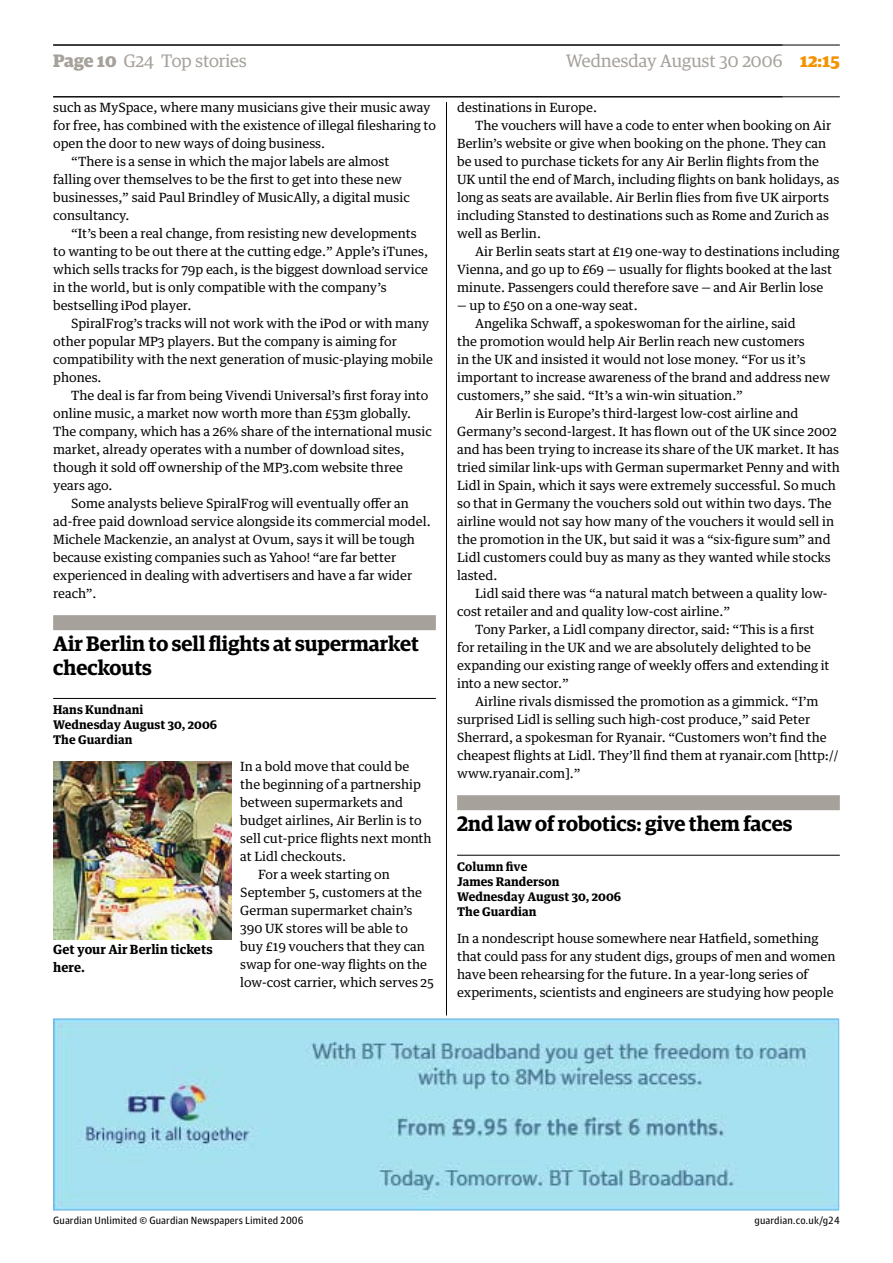
<style>
.page{position:relative;width:893px;height:1263px;background:#fff}
.page>*{position:absolute;margin:0;border:0;box-sizing:border-box;transform-origin:0 0}
.t1{font:600 21px/23.2px "DE5 Display Egyptian";color:#000}
.t2{font:18px "DE3 Display Egyptian";letter-spacing:.005em;color:#a6a19b}
.t3{font:12.75px/18px "TE32 Text Egyptian";color:#000}
.t4{font:700 12.75px/18px "TE32 Text Egyptian";color:#000}
.t5{font:700 12px/15px "TE32 Text Egyptian";letter-spacing:.005em;color:#000}
.t6{font:10.5px "AS32 Agate Sans";letter-spacing:.005em;color:#000}
.s1{font-family:"DE6 Display Egyptian";font-weight:700}
.s2{font-family:"DE6 Display Egyptian";font-weight:700;color:#f29400}
</style>
<div class="page">
<hr style="left:53px;top:45px;width:787px;height:1px;background:#000">
<hr style="left:53px;top:96px;width:787px;height:1px;background:#000">
<hr style="left:446px;top:102px;width:1px;height:1108px;background:#000">
<img style="left:53px;top:761px;width:179px;height:178px">
<svg style="left:53px;top:1015px;width:787px;height:196px"></svg>
<div style="left:53px;top:615px;width:383px;height:15px;background:#a6a19b"></div>
<hr style="left:53px;top:698px;width:383px;height:1px;background:#000">
<div style="left:457px;top:795px;width:383px;height:15px;background:#a6a19b"></div>
<hr style="left:457px;top:855px;width:383px;height:1px;background:#000">
<h2 class="t2" style="left:53px;top:50px;width:195px"><span class="s1">Page 10</span> G24 Top stories</h2>
<h2 class="t2" style="left:566px;top:50px;width:275px">Wednesday August 30 2006 <span class="s2">12:15</span></h2>
<p class="t3" style="left:53px;top:98px;width:379px">such as MySpace, where many musicians give their music away</p>
<p class="t3" style="left:53px;top:116px;width:384px">for free, has combined with the existence of illegal filesharing to</p>
<p class="t3" style="left:53px;top:134px;width:274px">open the door to new ways of doing business.</p>
<p class="t3" style="left:71px;top:152px;width:320px">“There is a sense in which the major labels are almost</p>
<p class="t3" style="left:53px;top:170px;width:350px">falling over themselves to be the first to get into these new</p>
<p class="t3" style="left:53px;top:188px;width:358px">businesses,” said Paul Brindley of MusicAlly, a digital music</p>
<p class="t3" style="left:53px;top:206px;width:78px">consultancy.</p>
<p class="t3" style="left:71px;top:224px;width:347px">“It’s been a real change, from resisting new developments</p>
<p class="t3" style="left:53px;top:242px;width:376px">to wanting to be out there at the cutting edge.” Apple’s iTunes,</p>
<p class="t3" style="left:53px;top:260px;width:376px">which sells tracks for 79p each, is the biggest download service</p>
<p class="t3" style="left:53px;top:278px;width:335px">in the world, but is only compatible with the company’s</p>
<p class="t3" style="left:53px;top:296px;width:140px">bestselling iPod player.</p>
<p class="t3" style="left:71px;top:314px;width:360px">SpiralFrog’s tracks will not work with the iPod or with many</p>
<p class="t3" style="left:53px;top:332px;width:345px">other popular MP3 players. But the company is aiming for</p>
<p class="t3" style="left:53px;top:350px;width:381px">compatibility with the next generation of music-playing mobile</p>
<p class="t3" style="left:53px;top:368px;width:50px">phones.</p>
<p class="t3" style="left:71px;top:386px;width:359px">The deal is far from being Vivendi Universal’s first foray into</p>
<p class="t3" style="left:53px;top:404px;width:359px">online music, a market now worth more than £53m globally.</p>
<p class="t3" style="left:53px;top:422px;width:380px">The company, which has a 26% share of the international music</p>
<p class="t3" style="left:53px;top:440px;width:353px">market, already operates with a number of download sites,</p>
<p class="t3" style="left:53px;top:458px;width:351px">though it sold off ownership of the MP3.com website three</p>
<p class="t3" style="left:53px;top:476px;width:61px">years ago.</p>
<p class="t3" style="left:71px;top:494px;width:339px">Some analysts believe SpiralFrog will eventually offer an</p>
<p class="t3" style="left:53px;top:512px;width:379px">ad-free paid download service alongside its commercial model.</p>
<p class="t3" style="left:53px;top:530px;width:363px">Michele Mackenzie, an analyst at Ovum, says it will be tough</p>
<p class="t3" style="left:53px;top:548px;width:345px">because existing companies such as Yahoo! “are far better</p>
<p class="t3" style="left:53px;top:566px;width:361px">experienced in dealing with advertisers and have a far wider</p>
<p class="t3" style="left:53px;top:584px;width:45px">reach”.</p>
<h1 class="t1" style="left:53px;top:632px;width:367px">Air Berlin to sell flights at supermarket checkouts</h1>
<p class="t5" style="left:53px;top:702px;width:166px">Hans Kundnani<br>Wednesday August 30, 2006<br>The Guardian</p>
<p class="t3" style="left:240px;top:757px;width:171px">In a bold move that could be</p>
<p class="t3" style="left:240px;top:775px;width:182px">the beginning of a partnership</p>
<p class="t3" style="left:240px;top:793px;width:165px">between supermarkets and</p>
<p class="t3" style="left:240px;top:811px;width:183px">budget airlines, Air Berlin is to</p>
<p class="t3" style="left:240px;top:829px;width:193px">sell cut-price flights next month</p>
<p class="t3" style="left:240px;top:847px;width:107px">at Lidl checkouts.</p>
<p class="t3" style="left:258px;top:865px;width:133px">For a week starting on</p>
<p class="t3" style="left:240px;top:883px;width:183px">September 5, customers at the</p>
<p class="t3" style="left:240px;top:901px;width:174px">German supermarket chain’s</p>
<p class="t3" style="left:240px;top:919px;width:169px">390 UK stores will be able to</p>
<p class="t3" style="left:240px;top:937px;width:186px">buy £19 vouchers that they can</p>
<p class="t3" style="left:240px;top:955px;width:188px">swap for one-way flights on the</p>
<p class="t3" style="left:240px;top:973px;width:195px">low-cost carrier, which serves 25</p>
<p class="t4" style="left:53px;top:940px;width:161px">Get your Air Berlin tickets here.</p>
<p class="t3" style="left:457px;top:98px;width:141px">destinations in Europe.</p>
<p class="t3" style="left:475px;top:116px;width:358px">The vouchers will have a code to enter when booking on Air</p>
<p class="t3" style="left:457px;top:134px;width:371px">Berlin’s website or give when booking on the phone. They can</p>
<p class="t3" style="left:457px;top:152px;width:364px">be used to purchase tickets for any Air Berlin flights from the</p>
<p class="t3" style="left:457px;top:170px;width:384px">UK until the end of March, including flights on bank holidays, as</p>
<p class="t3" style="left:457px;top:188px;width:373px">long as seats are available. Air Berlin flies from five UK airports</p>
<p class="t3" style="left:457px;top:206px;width:373px">including Stansted to destinations such as Rome and Zurich as</p>
<p class="t3" style="left:457px;top:224px;width:85px">well as Berlin.</p>
<p class="t3" style="left:475px;top:242px;width:366px">Air Berlin seats start at £19 one-way to destinations including</p>
<p class="t3" style="left:457px;top:260px;width:376px">Vienna, and go up to £69 — usually for flights booked at the last</p>
<p class="t3" style="left:457px;top:278px;width:368px">minute. Passengers could therefore save — and Air Berlin lose</p>
<p class="t3" style="left:457px;top:296px;width:182px">— up to £50 on a one-way seat.</p>
<p class="t3" style="left:475px;top:314px;width:322px">Angelika Schwaff, a spokeswoman for the airline, said</p>
<p class="t3" style="left:457px;top:332px;width:349px">the promotion would help Air Berlin reach new customers</p>
<p class="t3" style="left:457px;top:350px;width:350px">in the UK and insisted it would not lose money. “For us it’s</p>
<p class="t3" style="left:457px;top:368px;width:374px">important to increase awareness of the brand and address new</p>
<p class="t3" style="left:457px;top:386px;width:287px">customers,” she said. “It’s a win-win situation.”</p>
<p class="t3" style="left:475px;top:404px;width:325px">Air Berlin is Europe’s third-largest low-cost airline and</p>
<p class="t3" style="left:457px;top:422px;width:381px">Germany’s second-largest. It has flown out of the UK since 2002</p>
<p class="t3" style="left:457px;top:440px;width:383px">and has been trying to increase its share of the UK market. It has</p>
<p class="t3" style="left:457px;top:458px;width:384px">tried similar link-ups with German supermarket Penny and with</p>
<p class="t3" style="left:457px;top:476px;width:380px">Lidl in Spain, which it says were extremely successful. So much</p>
<p class="t3" style="left:457px;top:494px;width:376px">so that in Germany the vouchers sold out within two days. The</p>
<p class="t3" style="left:457px;top:512px;width:379px">airline would not say how many of the vouchers it would sell in</p>
<p class="t3" style="left:457px;top:530px;width:375px">the promotion in the UK, but said it was a “six-figure sum” and</p>
<p class="t3" style="left:457px;top:548px;width:375px">Lidl customers could buy as many as they wanted while stocks</p>
<p class="t3" style="left:457px;top:566px;width:42px">lasted.</p>
<p class="t3" style="left:475px;top:584px;width:354px">Lidl said there was “a natural match between a quality low-</p>
<p class="t3" style="left:457px;top:602px;width:275px">cost retailer and and quality low-cost airline.”</p>
<p class="t3" style="left:475px;top:620px;width:341px">Tony Parker, a Lidl company director, said: “This is a first</p>
<p class="t3" style="left:457px;top:638px;width:355px">for retailing in the UK and we are absolutely delighted to be</p>
<p class="t3" style="left:457px;top:656px;width:374px">expanding our existing range of weekly offers and extending it</p>
<p class="t3" style="left:457px;top:674px;width:113px">into a new sector.”</p>
<p class="t3" style="left:475px;top:692px;width:345px">Airline rivals dismissed the promotion as a gimmick. “I’m</p>
<p class="t3" style="left:457px;top:710px;width:355px">surprised Lidl is selling such high-cost produce,” said Peter</p>
<p class="t3" style="left:457px;top:728px;width:371px">Sherrard, a spokesman for Ryanair. “Customers won’t find the</p>
<p class="t3" style="left:457px;top:746px;width:383px">cheapest flights at Lidl. They’ll find them at ryanair.com [http://</p>
<p class="t3" style="left:457px;top:764px;width:125px">www.ryanair.com].”</p>
<h1 class="t1" style="left:457px;top:812px;width:337px">2nd law of robotics: give them faces</h1>
<p class="t5" style="left:457px;top:859px;width:166px">Column five<br>James Randerson<br>Wednesday August 30, 2006<br>The Guardian</p>
<p class="t3" style="left:457px;top:929px;width:380px">In a nondescript house somewhere near Hatfield, something that could pass for any student digs, groups of men and women have been rehearsing for the future. In a year-long series of experiments, scientists and engineers are studying how people</p>
<p class="t6" style="left:53px;top:1214px;width:252px">Guardian Unlimited © Guardian Newspapers Limited 2006</p>
<p class="t6" style="left:755px;top:1214px;width:87px">guardian.co.uk/g24</p>
</div>
